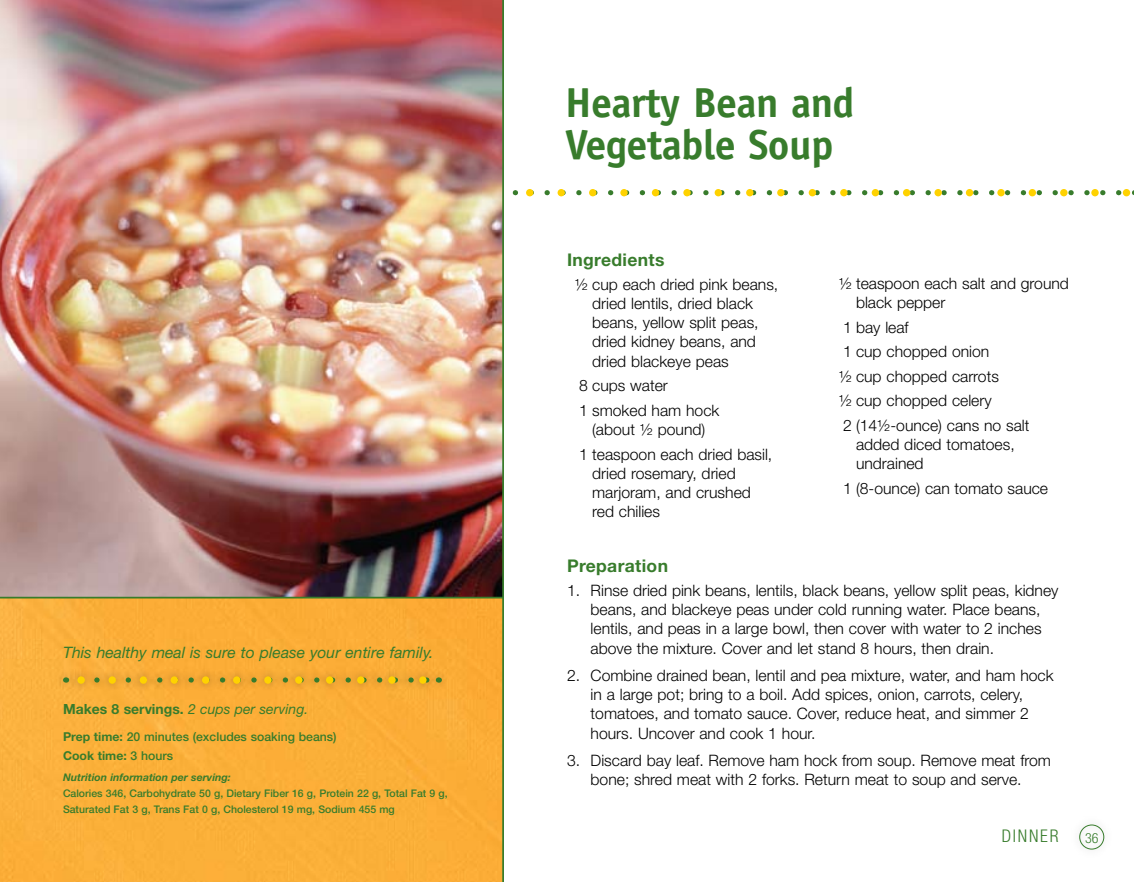
<style>
.page{position:relative;width:1134px;height:882px;background:#fff}
.page>*{position:absolute;margin:0;border:0;box-sizing:border-box;transform-origin:0 0}
.t1{font:700 42px/42px "Officina Sans";letter-spacing:-.015em;color:#387c2c}
.t2{font:700 17.5px "Helvetica Neue";letter-spacing:.02em;color:#387c2c}
.t3{font:300 condensed 17.5px "Helvetica Neue";color:#387c2c}
.t4{font:300 15.75px/19.2px "Helvetica Neue";color:#000}
.t5{font:italic 15.75px "Helvetica Neue";color:#387c2c}
.t6{font:italic 14px "Helvetica Neue";color:#387c2c}
.t7{font:300 condensed 14px "Helvetica Neue";color:#387c2c}
.t8{font:500 12.25px/19.2px "Helvetica Neue";color:#387c2c}
.t9{font:500 10.5px/15.8px "Helvetica Neue";color:#387c2c}
.t10{font:italic 700 10.5px "Helvetica Neue";color:#387c2c}
.s1{font-weight:700;font-style:normal}
.s2{font-weight:700}
</style>
<div class="page">
<svg style="left:512px;top:190px;width:622px;height:5px"></svg>
<div style="left:526px;top:189px;width:7px;height:7px;background:#ffd200;border-radius:50%"></div>
<div style="left:558px;top:189px;width:7px;height:7px;background:#ffd200;border-radius:50%"></div>
<div style="left:589px;top:189px;width:7px;height:7px;background:#ffd200;border-radius:50%"></div>
<div style="left:620px;top:189px;width:8px;height:7px;background:#ffd200;border-radius:50%"></div>
<div style="left:652px;top:189px;width:7px;height:7px;background:#ffd200;border-radius:50%"></div>
<div style="left:683px;top:189px;width:8px;height:7px;background:#ffd200;border-radius:50%"></div>
<div style="left:715px;top:189px;width:7px;height:7px;background:#ffd200;border-radius:50%"></div>
<div style="left:746px;top:189px;width:8px;height:7px;background:#ffd200;border-radius:50%"></div>
<div style="left:777px;top:189px;width:8px;height:7px;background:#ffd200;border-radius:50%"></div>
<div style="left:809px;top:189px;width:7px;height:7px;background:#ffd200;border-radius:50%"></div>
<div style="left:840px;top:189px;width:8px;height:7px;background:#ffd200;border-radius:50%"></div>
<div style="left:872px;top:189px;width:7px;height:7px;background:#ffd200;border-radius:50%"></div>
<div style="left:903px;top:189px;width:7px;height:7px;background:#ffd200;border-radius:50%"></div>
<div style="left:934px;top:189px;width:8px;height:7px;background:#ffd200;border-radius:50%"></div>
<div style="left:966px;top:189px;width:7px;height:7px;background:#ffd200;border-radius:50%"></div>
<div style="left:997px;top:189px;width:8px;height:7px;background:#ffd200;border-radius:50%"></div>
<div style="left:1029px;top:189px;width:7px;height:7px;background:#ffd200;border-radius:50%"></div>
<div style="left:1060px;top:189px;width:8px;height:7px;background:#ffd200;border-radius:50%"></div>
<div style="left:1091px;top:189px;width:8px;height:7px;background:#ffd200;border-radius:50%"></div>
<div style="left:1123px;top:189px;width:7px;height:7px;background:#ffd200;border-radius:50%"></div>
<img style="left:0;top:0;width:502px;height:882px">
<hr style="left:0;top:597px;width:504px;height:1px;background:#387c2c">
<hr style="left:502px;top:0;width:2px;height:882px;background:#387c2c">
<div style="left:1079px;top:825px;width:25px;height:25px;border:1px solid #387c2c;border-radius:50%"></div>
<div style="left:54px;top:667px;width:403px;height:32px;background:#f9ac37"></div>
<svg style="left:84px;top:677px;width:347px;height:6px"></svg>
<div style="left:419px;top:676px;width:8px;height:8px;background:#ffd200;border-radius:50%"></div>
<div style="left:388px;top:676px;width:8px;height:8px;background:#ffd200;border-radius:50%"></div>
<div style="left:357px;top:676px;width:8px;height:8px;background:#ffd200;border-radius:50%"></div>
<div style="left:326px;top:676px;width:7px;height:8px;background:#ffd200;border-radius:50%"></div>
<div style="left:295px;top:676px;width:8px;height:8px;background:#ffd200;border-radius:50%"></div>
<div style="left:264px;top:676px;width:8px;height:8px;background:#ffd200;border-radius:50%"></div>
<div style="left:233px;top:676px;width:7px;height:8px;background:#ffd200;border-radius:50%"></div>
<div style="left:202px;top:676px;width:7px;height:8px;background:#ffd200;border-radius:50%"></div>
<div style="left:171px;top:676px;width:7px;height:8px;background:#ffd200;border-radius:50%"></div>
<div style="left:140px;top:676px;width:7px;height:8px;background:#ffd200;border-radius:50%"></div>
<div style="left:109px;top:676px;width:7px;height:8px;background:#ffd200;border-radius:50%"></div>
<div style="left:77px;top:676px;width:8px;height:8px;background:#ffd200;border-radius:50%"></div>
<p class="t5" style="left:63px;top:643px;width:372px">This healthy meal is sure to please your entire family.</p>
<p class="t6" style="left:63px;top:700px;width:247px"><span class="s1">Makes 8 servings.</span> 2 cups per serving.</p>
<p class="t8" style="left:63px;top:727px;width:275px"><span class="s2">Prep time:</span> 20 minutes (excludes soaking beans)<br><span class="s2">Cook time:</span> 3 hours</p>
<p class="t10" style="left:63px;top:771px;width:169px">Nutrition information per serving:</p>
<p class="t9" style="left:63px;top:785px;width:386px">Calories 346, Carbohydrate 50 g, Dietary Fiber 16 g, Protein 22 g, Total Fat 9 g,<br>Saturated Fat 3 g, Trans Fat 0 g, Cholesterol 19 mg, Sodium 455 mg</p>
<h1 class="t1" style="left:565px;top:81px;width:291px">Hearty Bean and<br>Vegetable Soup</h1>
<p class="t2" style="left:567px;top:249px;width:99px">Ingredients</p>
<p class="t4" style="left:592px;top:274px;width:188px;text-indent:-17px">½ cup each dried pink beans, dried lentils, dried black beans, yellow split peas, dried kidney beans, and dried blackeye peas</p>
<p class="t4" style="left:579px;top:373px;width:142px;line-height:24.5px">8 cups water<br>1 smoked ham hock</p>
<p class="t4" style="left:579px;top:417px;width:195px;line-height:24.5px;text-indent:13px">(about ½ pound)<br>1 teaspoon each dried basil,</p>
<p class="t4" style="left:592px;top:463px;width:160px">dried rosemary, dried marjoram, and crushed red chilies</p>
<p class="t4" style="left:856px;top:273px;width:215px;text-indent:-17px">½ teaspoon each salt and ground black pepper</p>
<p class="t4" style="left:839px;top:314px;width:192px;line-height:24.5px">1 bay leaf<br>1 cup chopped onion<br>½ cup chopped carrots<br>½ cup chopped celery<br>2 (14½-ounce) cans no salt</p>
<p class="t4" style="left:856px;top:434px;width:160px">added diced tomatoes, undrained</p>
<p class="t4" style="left:843px;top:478px;width:207px">1 (8-ounce) can tomato sauce</p>
<p class="t2" style="left:567px;top:555px;width:103px">Preparation</p>
<p class="t4" style="left:591px;top:580px;width:469px;text-indent:-24px">1. Rinse dried pink beans, lentils, black beans, yellow split peas, kidney beans, and blackeye peas under cold running water. Place beans, lentils, and peas in a large bowl, then cover with water to 2 inches above the mixture. Cover and let stand 8 hours, then drain.</p>
<p class="t4" style="left:591px;top:665px;width:465px;text-indent:-24px">2. Combine drained bean, lentil and pea mixture, water, and ham hock in a large pot; bring to a boil. Add spices, onion, carrots, celery, tomatoes, and tomato sauce. Cover, reduce heat, and simmer 2 hours. Uncover and cook 1 hour.</p>
<p class="t4" style="left:567px;top:750px;width:486px;text-align:center">3. Discard bay leaf. Remove ham hock from soup. Remove meat from bone; shred meat with 2 forks. Return meat to soup and serve.</p>
<p class="t3" style="left:1002px;top:826px;width:58px">DINNER</p>
<p class="t7" style="left:1085px;top:830px;width:15px">36</p>
</div>
